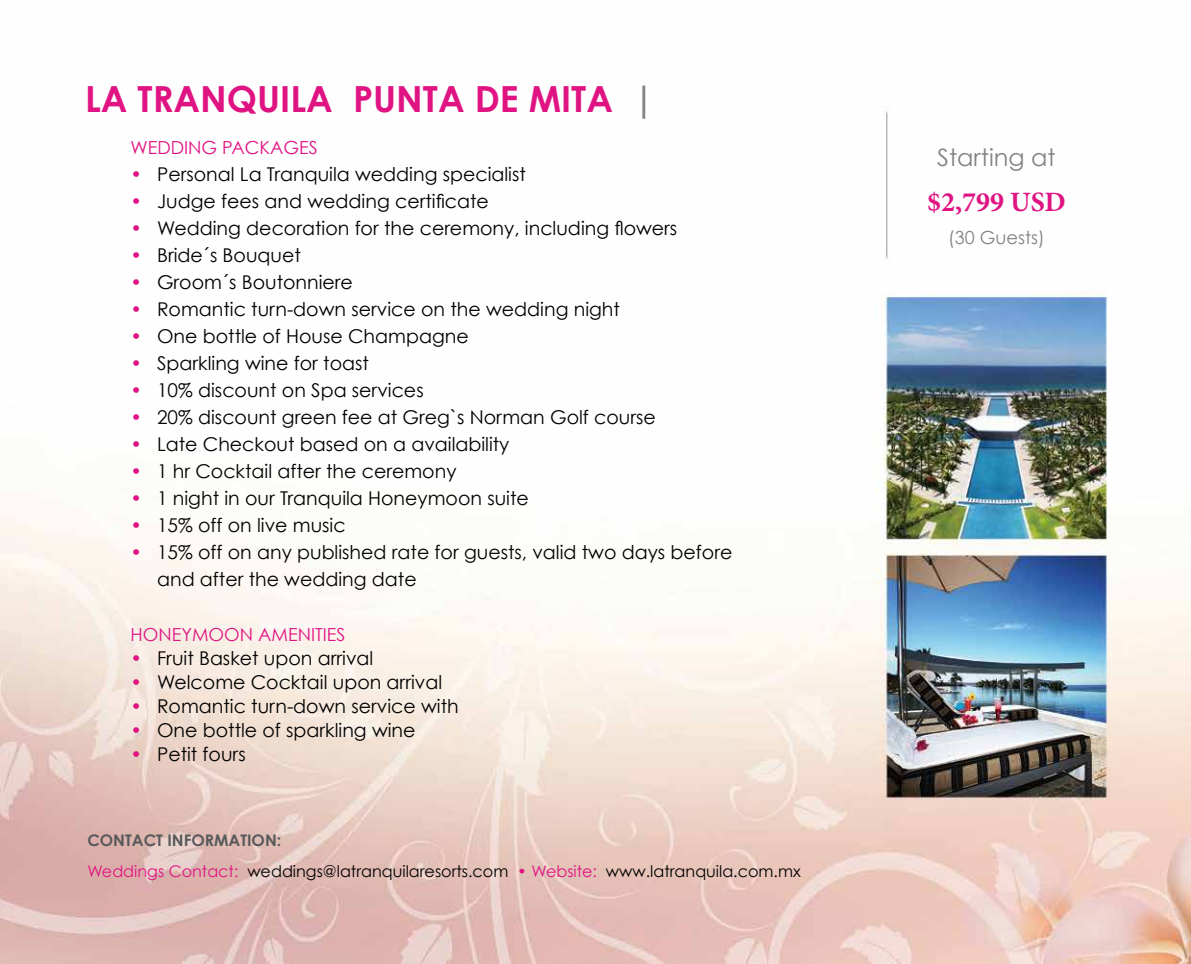
<style>
.page{position:relative;width:1191px;height:964px;background:#fff}
.page>*{position:absolute;margin:0;border:0;box-sizing:border-box;transform-origin:0 0}
.t1{font:700 36px "Century Gothic";color:#e01383}
.t2{font:700 28px "Minion Pro";color:#e01383}
.t3{font:24px "Century Gothic";color:#808285}
.t4{font:19px/27px "Century Gothic";color:#000}
.t5{font:18px "Century Gothic";color:#e01383}
.t6{font:18px "Century Gothic";color:#808285}
.t7{font:16px/30.6px "Century Gothic";color:#000}
.s1{color:#808285}
.s2{color:#e01383}
.s3{font-weight:700;color:#58595b}
</style>
<div class="page">
<img style="left:0;top:110px;width:1191px;height:854px">
<h1 class="t1" style="left:85px;top:76px;width:571px">LA TRANQUILA PUNTA DE MITA <span class="s1">|</span></h1>
<p class="t5" style="left:130px;top:136px;width:189px">WEDDING PACKAGES</p>
<p class="t4" style="left:130px;top:160px;width:397px"><span class="s2">•</span> Personal La Tranquila wedding specialist</p>
<p class="t4" style="left:130px;top:187px;width:360px"><span class="s2">•</span> Judge fees and wedding certificate</p>
<p class="t4" style="left:130px;top:214px;width:548px"><span class="s2">•</span> Wedding decoration for the ceremony, including flowers</p>
<p class="t4" style="left:130px;top:241px;width:172px"><span class="s2">•</span> Bride´s Bouquet</p>
<p class="t4" style="left:130px;top:268px;width:224px"><span class="s2">•</span> Groom´s Boutonniere</p>
<p class="t4" style="left:130px;top:295px;width:491px"><span class="s2">•</span> Romantic turn-down service on the wedding night</p>
<p class="t4" style="left:130px;top:322px;width:340px"><span class="s2">•</span> One bottle of House Champagne</p>
<p class="t4" style="left:130px;top:349px;width:240px"><span class="s2">•</span> Sparkling wine for toast</p>
<p class="t4" style="left:130px;top:376px;width:295px"><span class="s2">•</span> 10% discount on Spa services</p>
<p class="t4" style="left:130px;top:403px;width:527px"><span class="s2">•</span> 20% discount green fee at Greg`s Norman Golf course</p>
<p class="t4" style="left:130px;top:430px;width:380px"><span class="s2">•</span> Late Checkout based on a availability</p>
<p class="t4" style="left:130px;top:457px;width:327px"><span class="s2">•</span> 1 hr Cocktail after the ceremony</p>
<p class="t4" style="left:130px;top:484px;width:400px"><span class="s2">•</span> 1 night in our Tranquila Honeymoon suite</p>
<p class="t4" style="left:130px;top:511px;width:217px"><span class="s2">•</span> 15% off on live music</p>
<p class="t4" style="left:157px;top:538px;width:577px;text-indent:-27px"><span class="s2">•</span> 15% off on any published rate for guests, valid two days before and after the wedding date</p>
<p class="t5" style="left:130px;top:623px;width:216px">HONEYMOON AMENITIES</p>
<p class="t4" style="left:130px;top:644px;width:244px"><span class="s2">•</span> Fruit Basket upon arrival</p>
<p class="t4" style="left:130px;top:668px;width:313px"><span class="s2">•</span> Welcome Cocktail upon arrival</p>
<p class="t4" style="left:130px;top:692px;width:330px"><span class="s2">•</span> Romantic turn-down service with</p>
<p class="t4" style="left:130px;top:716px;width:287px"><span class="s2">•</span> One bottle of sparkling wine</p>
<p class="t4" style="left:130px;top:740px;width:117px"><span class="s2">•</span> Petit fours</p>
<p class="t7" style="left:87px;top:825px;width:715px"><span class="s3">CONTACT INFORMATION:<br></span><span class="s2">Weddings Contact:</span> weddings@latranquilaresorts.com <span class="s2">• Website:</span> www.latranquila.com.mx</p>
<p class="t3" style="left:937px;top:143px;width:120px">Starting at</p>
<h2 class="t2" style="left:927px;top:182px;width:140px">$2,799 USD</h2>
<p class="t6" style="left:948px;top:226px;width:98px">(30 Guests)</p>
</div>
